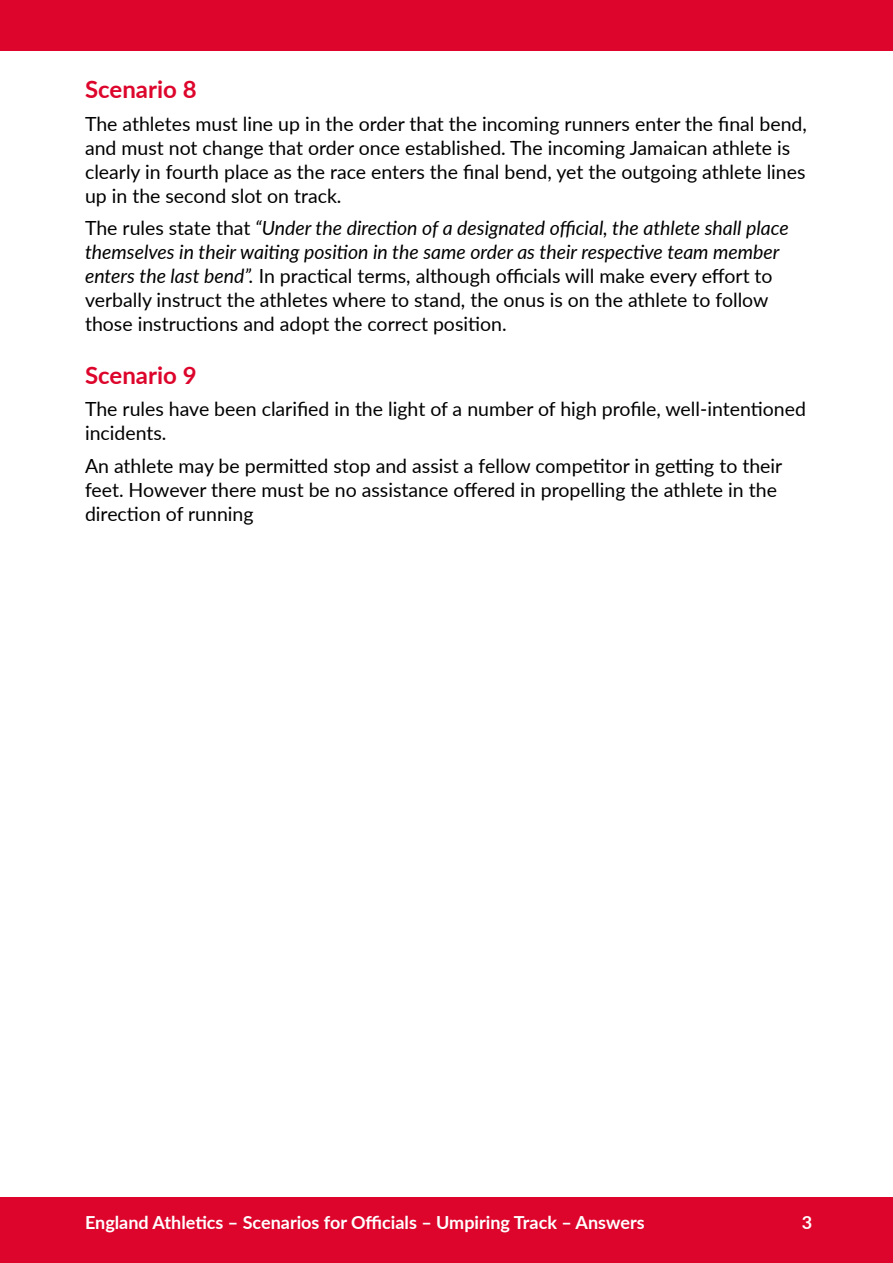
<style>
.page{position:relative;width:893px;height:1263px;background:#fff}
.page>*{position:absolute;margin:0;border:0;box-sizing:border-box;transform-origin:0 0}
.red_subhead{font:700 24px "Lato";color:#dd052b}
.main-text{font:19.5px/24px "Lato";color:#000}
.t1{font:700 18px "Lato";color:#fff}
.s1{font-style:italic}
</style>
<div class="page">
<div style="left:0;top:1197px;width:893px;height:66px;background:#dd052b"></div>
<div style="left:0;top:0;width:893px;height:51px;background:#dd052b"></div>
<p class="red_subhead" style="left:85px;top:72px;width:113px">Scenario 8</p>
<p class="main-text" style="left:85px;top:111px;width:723px">The athletes must line up in the order that the incoming runners enter the final bend, and must not change that order once established. The incoming Jamaican athlete is clearly in fourth place as the race enters the final bend, yet the outgoing athlete lines up in the second slot on track.</p>
<p class="main-text" style="left:85px;top:215px;width:705px">The rules state that <span class="s1">“Under the direction of a designated official, the athlete shall place themselves in their waiting position in the same order as their respective team member enters the last bend”.</span> In practical terms, although officials will make every effort to verbally instruct the athletes where to stand, the onus is on the athlete to follow those instructions and adopt the correct position.</p>
<p class="red_subhead" style="left:85px;top:357px;width:113px">Scenario 9</p>
<p class="main-text" style="left:85px;top:396px;width:722px">The rules have been clarified in the light of a number of high profile, well-intentioned incidents.</p>
<p class="main-text" style="left:85px;top:453px;width:699px">An athlete may be permitted stop and assist a fellow competitor in getting to their feet. However there must be no assistance offered in propelling the athlete in the direction of running</p>
<p class="t1" style="left:85px;top:1209px;width:561px">England Athletics – Scenarios for Officials – Umpiring Track – Answers</p>
<p class="t1" style="left:802px;top:1209px;width:12px">3</p>
</div>
